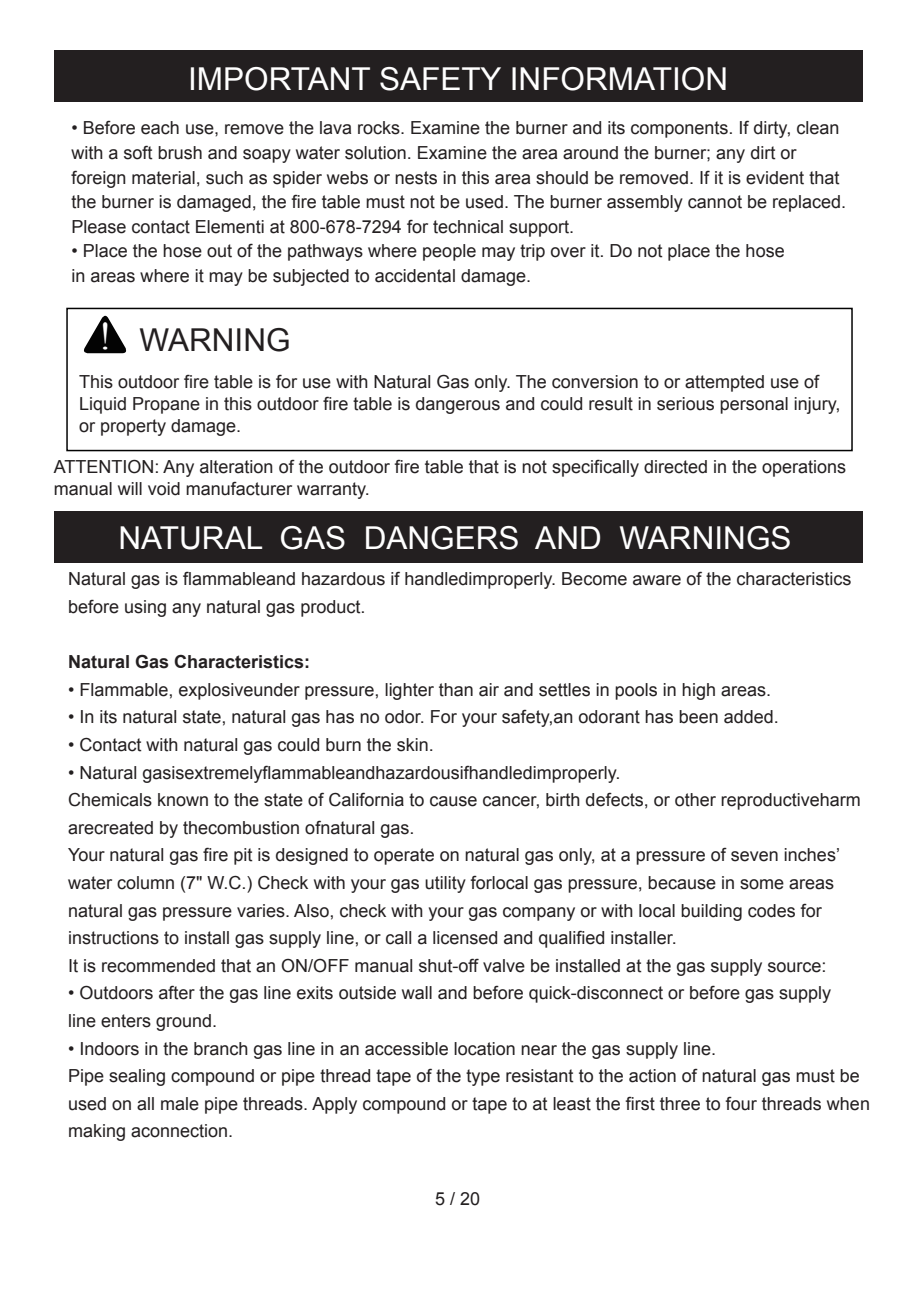
<style>
.page{position:relative;width:919px;height:1289px;background:#fff}
.page>*{position:absolute;margin:0;border:0;box-sizing:border-box;transform-origin:0 0}
.t1{font:31.5px "Arial";color:#fff}
.t2{font:31.5px "Arial";color:#231f20}
.t3{font:18px/27.6px "Arial";color:#231f20}
.t4{font:700 18px "Arial";color:#231f20}
.s1{font-family:"Times New Roman";font-size:39px;color:#fff}
</style>
<div class="page">
<div style="left:55px;top:50px;width:807px;height:51px;background:#231f20"></div>
<div style="left:66px;top:308px;width:786px;height:143px;border:2px solid #030303"></div>
<svg style="left:84px;top:315px;width:43px;height:38px"></svg>
<div style="left:54px;top:511px;width:808px;height:52px;background:#231f20"></div>
<h1 class="t1" style="left:188px;top:58px;width:541px">IMPORTANT SAFETY INFORMATION</h1>
<p class="t3" style="left:72px;top:116px;width:776px;line-height:24.6px">• Before each use, remove the lava rocks. Examine the burner and its components. If dirty, clean with a soft brush and soapy water solution. Examine the area around the burner; any dirt or foreign material, such as spider webs or nests in this area should be removed. If it is evident that the burner is damaged, the fire table must not be used. The burner assembly cannot be replaced.<br>Please contact Elementi at 800-678-7294 for technical support.</p>
<p class="t3" style="left:72px;top:239px;width:714px;line-height:24.6px">• Place the hose out of the pathways where people may trip over it. Do not place the hose in areas where it may be subjected to accidental damage.</p>
<h1 class="t2" style="left:99px;top:319px;width:193px"><span class="s1">!</span> WARNING</h1>
<p class="t3" style="left:79px;top:371px;width:763px;line-height:21.6px">This outdoor fire table is for use with Natural Gas only. The conversion to or attempted use of<br>Liquid Propane in this outdoor fire table is dangerous and could result in serious personal injury, or property damage.</p>
<p class="t3" style="left:54px;top:456px;width:794px;line-height:21.6px">ATTENTION: Any alteration of the outdoor fire table that is not specifically directed in the operations manual will void manufacturer warranty.</p>
<h1 class="t1" style="left:118px;top:517px;width:674px">NATURAL GAS DANGERS AND WARNINGS</h1>
<p class="t3" style="left:68px;top:565px;width:785px">Natural gas is flammableand hazardous if handledimproperly. Become aware of the characteristics before using any natural gas product.</p>
<p class="t4" style="left:68px;top:650px;width:244px">Natural Gas Characteristics:</p>
<p class="t3" style="left:68px;top:675px;width:704px">• Flammable, explosiveunder pressure, lighter than air and settles in pools in high areas.</p>
<p class="t3" style="left:68px;top:703px;width:712px">• In its natural state, natural gas has no odor. For your safety,an odorant has been added.</p>
<p class="t3" style="left:68px;top:731px;width:367px">• Contact with natural gas could burn the skin.</p>
<p class="t3" style="left:68px;top:758px;width:794px">• Natural gasisextremelyflammableandhazardousifhandledimproperly.<br>Chemicals known to the state of California to cause cancer, birth defects, or other reproductiveharm arecreated by thecombustion ofnatural gas.<br>Your natural gas fire pit is designed to operate on natural gas only, at a pressure of seven inches’ water column (7" W.C.) Check with your gas utility forlocal gas pressure, because in some areas natural gas pressure varies. Also, check with your gas company or with local building codes for instructions to install gas supply line, or call a licensed and qualified installer.<br>It is recommended that an ON/OFF manual shut-off valve be installed at the gas supply source:</p>
<p class="t3" style="left:68px;top:979px;width:764px">• Outdoors after the gas line exits outside wall and before quick-disconnect or before gas supply line enters ground.</p>
<p class="t3" style="left:68px;top:1034px;width:803px">• Indoors in the branch gas line in an accessible location near the gas supply line.<br>Pipe sealing compound or pipe thread tape of the type resistant to the action of natural gas must be used on all male pipe threads. Apply compound or tape to at least the first three to four threads when making aconnection.</p>
<p class="t3" style="left:435px;top:1185px;width:47px">5 / 20</p>
</div>
